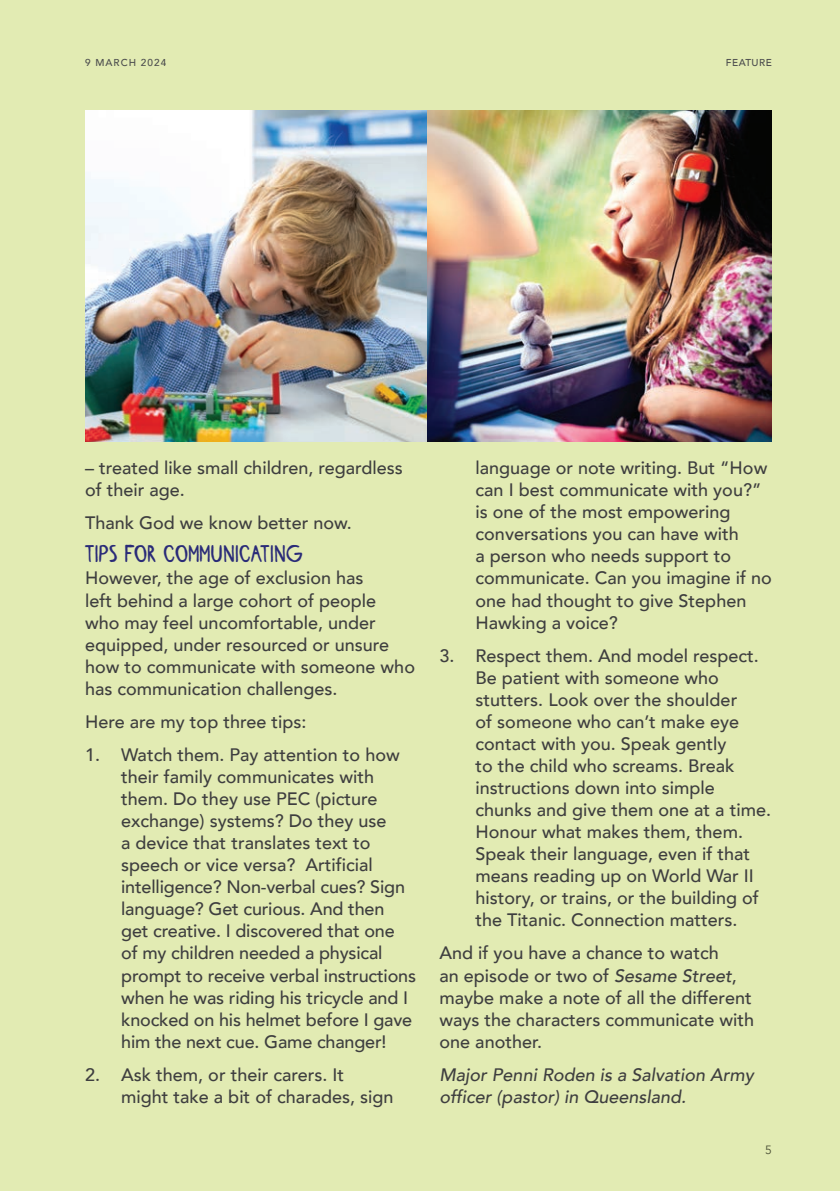
<style>
.page{position:relative;width:840px;height:1191px;background:#fff}
.page>*{position:absolute;margin:0;border:0;box-sizing:border-box;transform-origin:0 0}
.Intext_Subhead{font:24px "Greta Grotesk";letter-spacing:.04em;color:#2a2b78}
.Salvos_Body{font:500 18px/22px "Avenir";color:#3e3e3f}
.Writer_Info_at_the_bottom{font:italic 500 18px/22px "Avenir";color:#3e3e3f}
.t1{font:12px "Avenir";color:#4b4c4d}
.Page_name_-_Right{font:500 10px "Avenir";letter-spacing:.05em;color:#4b4c4d}
.s1{font-style:italic}
</style>
<div class="page">
<div style="left:0;top:0;width:839px;height:1191px;background:#e2ebb3"></div>
<img style="left:85px;top:110px;width:686px;height:331px">
<p class="Page_name_-_Right" style="left:85px;top:54px;width:29px">9 March</p>
<p class="Page_name_-_Right" style="left:141px;top:54px;width:27px">2024</p>
<p class="Page_name_-_Right" style="left:725px;top:54px;width:47px">FEATURE</p>
<p class="Salvos_Body" style="left:85px;top:456px;width:319px">– treated like small children, regardless of their age.</p>
<p class="Salvos_Body" style="left:85px;top:511px;width:268px">Thank God we know better now.</p>
<p class="Intext_Subhead" style="left:85px;top:543px;width:219px">TIPS FOR COMMUNICATING</p>
<p class="Salvos_Body" style="left:85px;top:566px;width:331px">However, the age of exclusion has<br>left behind a large cohort of people who may feel uncomfortable, under equipped, under resourced or unsure how to communicate with someone who has communication challenges.</p>
<p class="Salvos_Body" style="left:85px;top:709px;width:223px">Here are my top three tips:</p>
<p class="Salvos_Body" style="left:121px;top:742px;width:296px;text-indent:-36px">1. Watch them. Pay attention to how their family communicates with them. Do they use PEC (picture exchange) systems? Do they use<br>a device that translates text to speech or vice versa? Artificial intelligence? Non-verbal cues? Sign language? Get curious. And then get creative. I discovered that one<br>of my children needed a physical prompt to receive verbal instructions when he was riding his tricycle and I knocked on his helmet before I gave him the next cue. Game changer!</p>
<p class="Salvos_Body" style="left:121px;top:1062px;width:274px;text-indent:-36px">2. Ask them, or their carers. It might take a bit of charades, sign</p>
<p class="Salvos_Body" style="left:475px;top:456px;width:297px">language or note writing. But “How can I best communicate with you?” is one of the most empowering conversations you can have with<br>a person who needs support to communicate. Can you imagine if no one had thought to give Stephen<br>Hawking a voice?</p>
<p class="Salvos_Body" style="left:475px;top:643px;width:297px;text-indent:-36px">3. Respect them. And model respect.<br>Be patient with someone who stutters. Look over the shoulder<br>of someone who can’t make eye contact with you. Speak gently<br>to the child who screams. Break instructions down into simple chunks and give them one at a time.<br>Honour what makes them, them.<br>Speak their language, even if that means reading up on World War II history, or trains, or the building of the Titanic. Connection matters.</p>
<p class="Salvos_Body" style="left:439px;top:941px;width:316px">And if you have a chance to watch<br>an episode or two of <span class="s1">Sesame Street</span>, maybe make a note of all the different ways the characters communicate with one another.</p>
<p class="Writer_Info_at_the_bottom" style="left:439px;top:1063px;width:316px">Major Penni Roden is a Salvation Army officer (pastor) in Queensland.</p>
<p class="t1" style="left:764px;top:1142px;width:8px">5</p>
</div>
